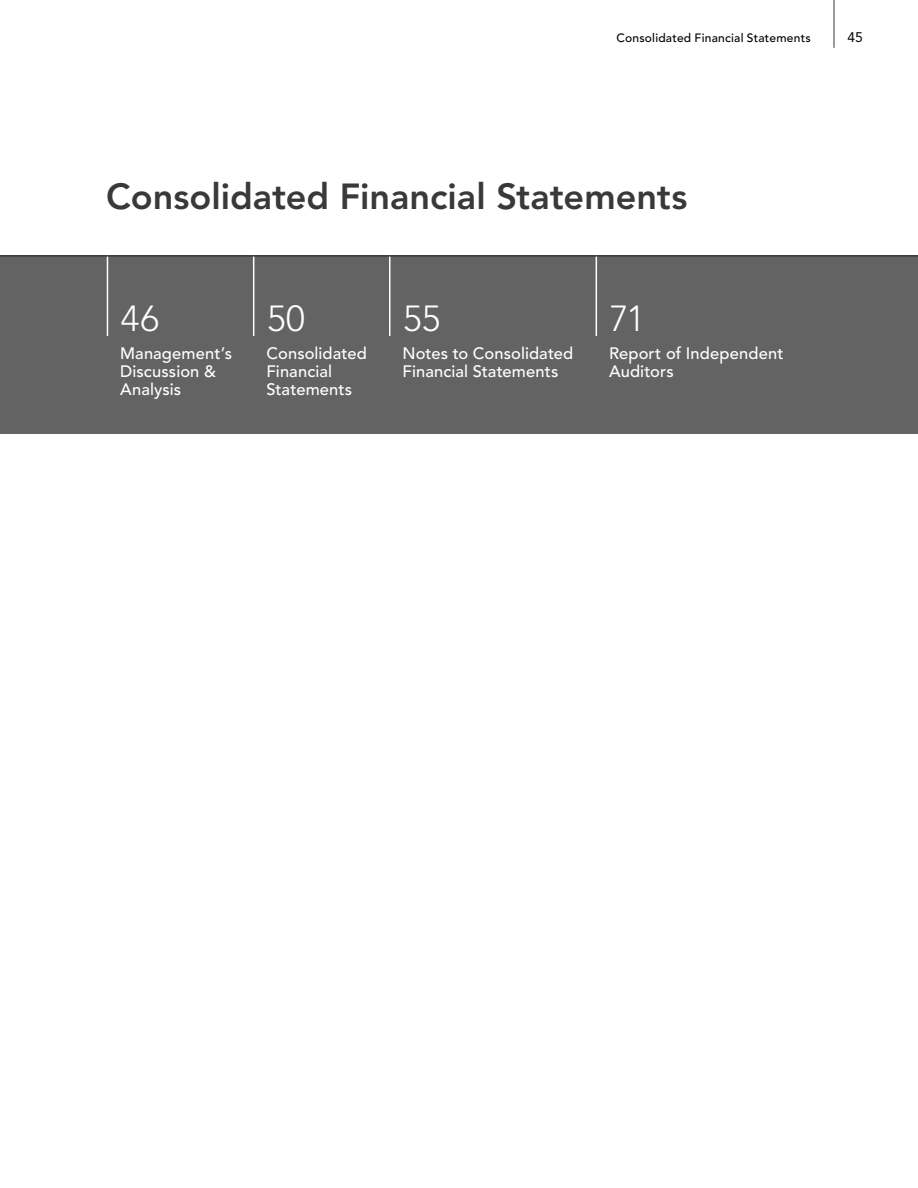
<style>
.page{position:relative;width:918px;height:1188px;background:#fff}
.page>*{position:absolute;margin:0;border:0;box-sizing:border-box;transform-origin:0 0}
.t1{font:800 36px "Avenir";color:#393939}
.t2{font:300 36px "Avenir";letter-spacing:.005em;color:#fff}
.t3{font:500 16.5px/18px "Avenir";letter-spacing:.005em;color:#fff}
.t4{font:13.8px "Avenir";color:#000}
.t5{font:500 12px "Avenir";letter-spacing:.02em;color:#000}
</style>
<div class="page">
<div style="left:0;top:255px;width:918px;height:179px;background:#636363"></div>
<hr style="left:107px;top:255px;width:1px;height:81px;background:#fff">
<hr style="left:253px;top:255px;width:1px;height:81px;background:#fff">
<hr style="left:389px;top:255px;width:2px;height:81px;background:#fff">
<hr style="left:596px;top:255px;width:1px;height:81px;background:#fff">
<hr style="left:0;top:255px;width:918px;height:2px;background:#393939">
<hr style="left:834px;top:0;width:1px;height:48px;background:#393939">
<p class="t5" style="left:616px;top:31px;width:196px">Consolidated Financial Statements</p>
<p class="t4" style="left:847px;top:30px;width:17px">45</p>
<h1 class="t1" style="left:106px;top:176px;width:583px">Consolidated Financial Statements</h1>
<h1 class="t2" style="left:121px;top:297px;width:40px">46</h1>
<h1 class="t2" style="left:267px;top:297px;width:39px">50</h1>
<h1 class="t2" style="left:403px;top:297px;width:39px">55</h1>
<h1 class="t2" style="left:610px;top:297px;width:37px">71</h1>
<p class="t3" style="left:120px;top:344px;width:113px">Management’s<br>Discussion &amp;<br>Analysis</p>
<p class="t3" style="left:266px;top:344px;width:102px">Consolidated<br>Financial<br>Statements</p>
<p class="t3" style="left:403px;top:344px;width:172px">Notes to Consolidated<br>Financial Statements</p>
<p class="t3" style="left:609px;top:344px;width:176px">Report of Independent<br>Auditors</p>
</div>
